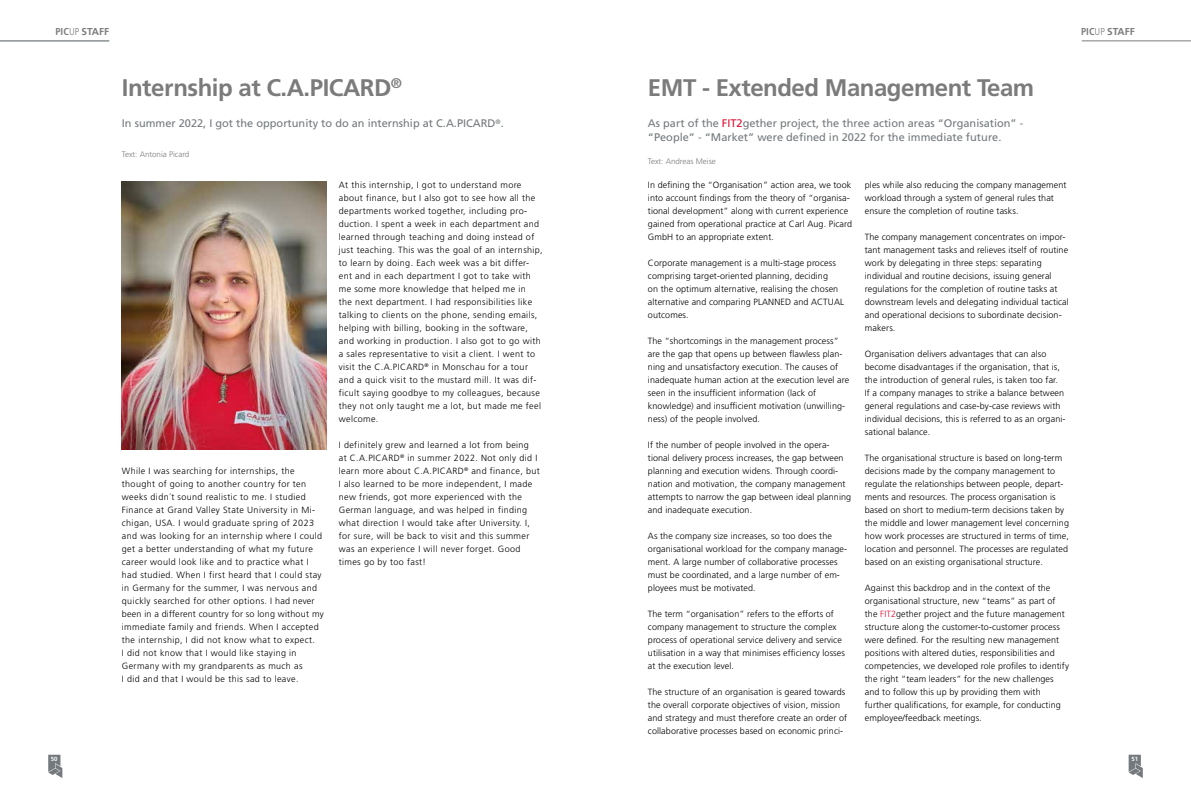
<style>
.page{position:relative;width:1191px;height:794px;background:#fff}
.page>*{position:absolute;margin:0;border:0;box-sizing:border-box;transform-origin:0 0}
.t1{font:700 24px "Frutiger LT Std";letter-spacing:-.02em;color:#7c7b7b}
.t2{font:11px/14px "Frutiger LT Std";color:#73797c}
.t3{font:700 10px "Frutiger LT Std";color:#7c7b7b}
.t4{font:300 9px/13px "Frutiger LT Std";letter-spacing:.01em;color:#000}
.t5{font:300 9px/13px "Frutiger LT Std";letter-spacing:.04em;color:#000}
.t6{font:300 8px "Frutiger LT Std";color:#7c7b7b}
.t7{font:700 6px "Frutiger LT Std";color:#fff}
.s1{font-stretch:condensed}
.s2{font-weight:300;font-stretch:condensed}
.s3{color:#dd0b2f}
</style>
<div class="page">
<svg style="left:1128px;top:754px;width:14px;height:24px"></svg>
<svg style="left:48px;top:754px;width:14px;height:24px"></svg>
<img style="left:122px;top:181px;width:204px;height:268px">
<hr style="left:1081px;top:41px;width:110px;height:1px;background:#7c7b7b">
<hr style="left:0;top:41px;width:109px;height:1px;background:#73797c">
<p class="t3" style="left:55px;top:25px;width:55px"><span class="s1">PIC</span><span class="s2">UP</span> STAFF</p>
<p class="t3" style="left:1081px;top:25px;width:55px"><span class="s1">PIC</span><span class="s2">UP</span> STAFF</p>
<h1 class="t1" style="left:122px;top:74px;width:282px">Internship at C.A.PICARD<sup>®</sup></h1>
<p class="t2" style="left:122px;top:117px;width:383px">In summer 2022, I got the opportunity to do an internship at C.A.PICARD<sup>®</sup>.</p>
<p class="t6" style="left:122px;top:150px;width:69px">Text: Antonia Picard</p>
<p class="t5" style="left:122px;top:465px;width:203px">While I was searching for internships, the thought of going to another country for ten weeks didn´t sound realistic to me. I studied Finance at Grand Valley State University in Mi&shy;chigan, USA. I would graduate spring of 2023 and was looking for an internship where I could get a better understanding of what my future career would look like and to practice what I had studied. When I first heard that I could stay in Germany for the summer, I was nervous and quickly searched for other options. I had never been in a different country for so long without my immediate family and friends. When I accepted the internship, I did not know what to expect.<br>I did not know that I would like staying in Germany with my grandparents as much as<br>I did and that I would be this sad to leave.</p>
<p class="t5" style="left:339px;top:179px;width:205px">At this internship, I got to understand more about finance, but I also got to see how all the departments worked together, including pro&shy;duction. I spent a week in each department and learned through teaching and doing instead of just teaching. This was the goal of an internship, to learn by doing. Each week was a bit differ&shy;ent and in each department I got to take with me some more knowledge that helped me in<br>the next department. I had responsibilities like talking to clients on the phone, sending emails, helping with billing, booking in the software, and working in production. I also got to go with a sales representative to visit a client. I went to visit the C.A.PICARD<sup>®</sup> in Monschau for a tour and a quick visit to the mustard mill. It was dif&shy;ficult saying goodbye to my colleagues, because they not only taught me a lot, but made me feel welcome.</p>
<p class="t5" style="left:339px;top:439px;width:202px">I definitely grew and learned a lot from being<br>at C.A.PICARD<sup>®</sup> in summer 2022. Not only did I learn more about C.A.PICARD<sup>®</sup> and finance, but I also learned to be more independent, I made new friends, got more experienced with the German language, and was helped in finding what direction I would take after University. I, for sure, will be back to visit and this summer was an experience I will never forget. Good times go by too fast!</p>
<h1 class="t1" style="left:648px;top:74px;width:388px">EMT - Extended Management Team</h1>
<p class="t2" style="left:648px;top:117px;width:377px">As part of the <span class="s3">FIT2</span>gether project, the three action areas “Organisation” - “People” - “Market” were defined in 2022 for the immediate future.</p>
<p class="t6" style="left:648px;top:157px;width:69px">Text: Andreas Meise</p>
<p class="t4" style="left:648px;top:179px;width:206px">In defining the “Organisation” action area, we took into account findings from the theory of “organisa&shy;tional development” along with current experience gained from operational practice at Carl Aug. Picard GmbH to an appropriate extent.</p>
<p class="t4" style="left:648px;top:257px;width:198px">Corporate management is a multi-stage process comprising target-oriented planning, deciding<br>on the optimum alternative, realising the chosen alternative and comparing PLANNED and ACTUAL outcomes.</p>
<p class="t4" style="left:648px;top:335px;width:203px">The “shortcomings in the management process” are the gap that opens up between flawless plan&shy;ning and unsatisfactory execution. The causes of inadequate human action at the execution level are seen in the insufficient information (lack of knowledge) and insufficient motivation (unwilling&shy;ness) of the people involved.</p>
<p class="t4" style="left:648px;top:439px;width:205px">If the number of people involved in the opera&shy;tional delivery process increases, the gap between planning and execution widens. Through coordi&shy;nation and motivation, the company management attempts to narrow the gap between ideal planning and inadequate execution.</p>
<p class="t4" style="left:648px;top:530px;width:201px">As the company size increases, so too does the organisational workload for the company manage&shy;ment. A large number of collaborative processes must be coordinated, and a large number of em&shy;ployees must be motivated.</p>
<p class="t4" style="left:648px;top:607px;width:198px">The term “organisation” refers to the efforts of company management to structure the complex process of operational service delivery and service utilisation in a way that minimises efficiency losses at the execution level.</p>
<p class="t4" style="left:648px;top:685px;width:201px">The structure of an organisation is geared towards the overall corporate objectives of vision, mission and strategy and must therefore create an order of collaborative processes based on economic princi-</p>
<p class="t4" style="left:865px;top:178px;width:203px">ples while also reducing the company management workload through a system of general rules that ensure the completion of routine tasks.</p>
<p class="t4" style="left:865px;top:230px;width:205px">The company management concentrates on impor&shy;tant management tasks and relieves itself of routine work by delegating in three steps: separating individual and routine decisions, issuing general regulations for the completion of routine tasks at downstream levels and delegating individual tactical and operational decisions to subordinate decision&shy;makers.</p>
<p class="t4" style="left:865px;top:347px;width:202px">Organisation delivers advantages that can also become disadvantages if the organisation, that is, the introduction of general rules, is taken too far.<br>If a company manages to strike a balance between general regulations and case-by-case reviews with individual decisions, this is referred to as an organi&shy;sational balance.</p>
<p class="t4" style="left:865px;top:451px;width:206px">The organisational structure is based on long-term decisions made by the company management to regulate the relationships between people, depart&shy;ments and resources. The process organisation is based on short to medium-term decisions taken by the middle and lower management level concerning how work processes are structured in terms of time, location and personnel. The processes are regulated based on an existing organisational structure.</p>
<p class="t4" style="left:865px;top:581px;width:206px">Against this backdrop and in the context of the organisational structure, new “teams” as part of the <span class="s3">FIT2</span>gether project and the future management structure along the customer-to-customer process were defined. For the resulting new management positions with altered duties, responsibilities and competencies, we developed role profiles to identify the right “team leaders” for the new challenges and to follow this up by providing them with further qualifications, for example, for conducting employee/feedback meetings.</p>
<p class="t7" style="left:51px;top:755px;width:8px">50</p>
<p class="t7" style="left:1131px;top:755px;width:8px">51</p>
</div>
